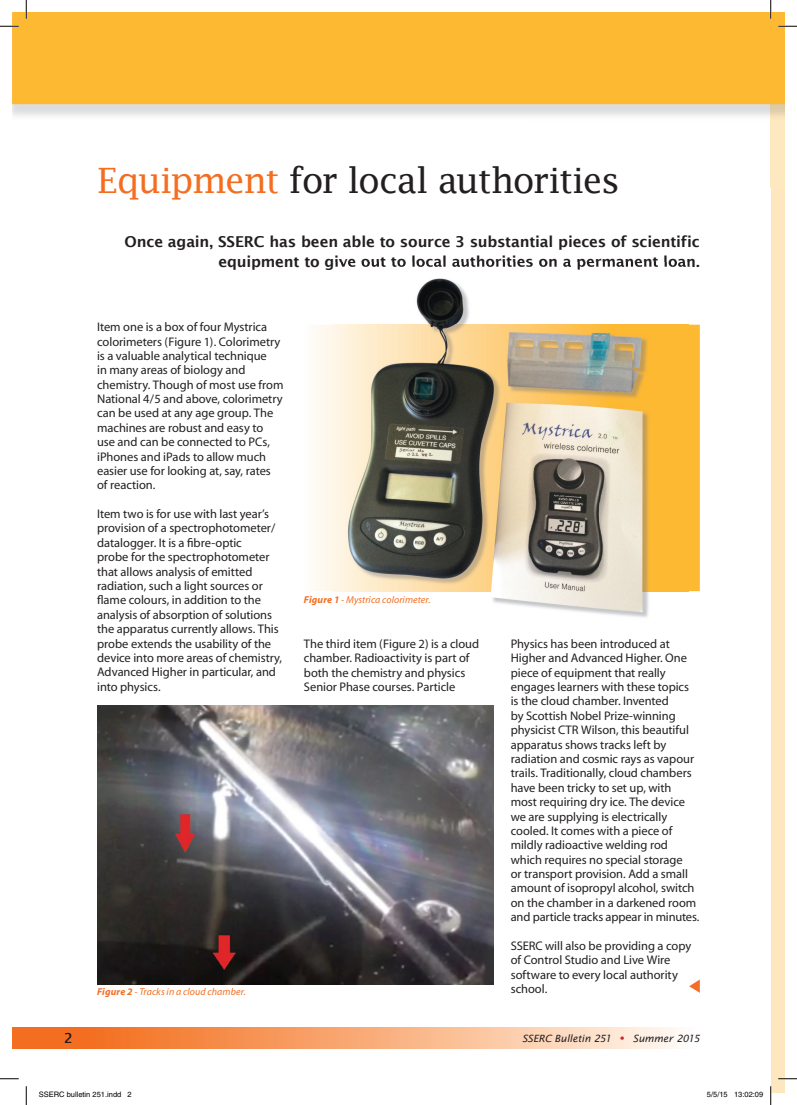
<style>
.page{position:relative;width:797px;height:1105px;background:#fff}
.page>*{position:absolute;margin:0;border:0;box-sizing:border-box;transform-origin:0 0}
.t1{font:35px "Lucida Fax";letter-spacing:-.04em;color:#231f20}
.t2{font:600 15px/20px "Lucida Sans";letter-spacing:-.01em;color:#231f20;text-align:right}
.t3{font:13.75px "Lucida Sans";color:#231f20}
.t4{font:12.5px/14.4px "Myriad";letter-spacing:-.005em;color:#231f20}
.t5{font:italic 10px "Myriad";letter-spacing:.01em;color:#f36e21}
.t6{font:italic 10px "Lucida Sans";letter-spacing:-.01em;color:#231f20}
.t7{font:7.5px "Helvetica";color:#000}
.s1{color:#f36e21}
.s2{font-weight:700}
.s3{font-style:normal;font-size:23.75px;color:#d1232a}
</style>
<div class="page">
<div style="left:770px;top:97px;width:15px;height:996px;background:#fee7bf"></div>
<svg style="left:12px;top:1027px;width:667px;height:21px;background:#f8a976"></svg>
<svg style="left:12px;top:12px;width:773px;height:105px;background:#f9be47"></svg>
<svg style="left:689px;top:980px;width:10px;height:13px"></svg>
<img style="left:97px;top:705px;width:396px;height:280px">
<svg style="left:317px;top:325px;width:382px;height:266px"></svg>
<img style="left:333px;top:278px;width:355px;height:340px">
<img style="left:333px;top:263px;width:355px;height:7px">
<svg style="left:0;top:25px;width:19px;height:2px"></svg>
<svg style="left:778px;top:25px;width:19px;height:2px"></svg>
<svg style="left:0;top:1078px;width:19px;height:1px"></svg>
<svg style="left:778px;top:1078px;width:19px;height:1px"></svg>
<svg style="left:25px;top:0;width:2px;height:19px"></svg>
<svg style="left:25px;top:1086px;width:2px;height:19px"></svg>
<svg style="left:770px;top:0;width:1px;height:19px"></svg>
<svg style="left:770px;top:1086px;width:1px;height:19px"></svg>
<h1 class="t1" style="left:97px;top:160px;width:524px"><span class="s1">Equipment</span> for local authorities</h1>
<p class="t2" style="left:125px;top:231px;width:577px">Once again, SSERC has been able to source 3 substantial pieces of scientific equipment to give out to local authorities on a permanent loan.</p>
<p class="t4" style="left:97px;top:320px;width:188px">Item one is a box of four Mystrica colorimeters (Figure 1). Colorimetry is a valuable analytical technique<br>in many areas of biology and chemistry. Though of most use from<br>National 4/5 and above, colorimetry can be used at any age group. The machines are robust and easy to use and can be connected to PCs, iPhones and iPads to allow much easier use for looking at, say, rates of reaction.</p>
<p class="t4" style="left:97px;top:507px;width:186px">Item two is for use with last year’s provision of a spectrophotometer/ datalogger. It is a fibre-optic<br>probe for the spectrophotometer that allows analysis of emitted radiation, such a light sources or flame colours, in addition to the analysis of absorption of solutions the apparatus currently allows. This probe extends the usability of the device into more areas of chemistry,<br>Advanced Higher in particular, and into physics.</p>
<p class="t5" style="left:97px;top:986px;width:150px"><span class="s2">Figure 2</span> - Tracks in a cloud chamber.</p>
<p class="t5" style="left:304px;top:595px;width:128px"><span class="s2">Figure 1</span> - Mystrica colorimeter.</p>
<p class="t4" style="left:304px;top:637px;width:177px">The third item (Figure 2) is a cloud chamber. Radioactivity is part of both the chemistry and physics<br>Senior Phase courses. Particle</p>
<p class="t4" style="left:511px;top:637px;width:190px">Physics has been introduced at Higher and Advanced Higher. One piece of equipment that really engages learners with these topics is the cloud chamber. Invented<br>by Scottish Nobel Prize-winning physicist CTR Wilson, this beautiful apparatus shows tracks left by radiation and cosmic rays as vapour trails. Traditionally, cloud chambers have been tricky to set up, with most requiring dry ice. The device we are supplying is electrically cooled. It comes with a piece of mildly radioactive welding rod which requires no special storage<br>or transport provision. Add a small amount of isopropyl alcohol, switch on the chamber in a darkened room and particle tracks appear in minutes.</p>
<p class="t4" style="left:511px;top:939px;width:182px">SSERC will also be providing a copy of Control Studio and Live Wire software to every local authority school.</p>
<p class="t3" style="left:64px;top:1030px;width:10px">2</p>
<p class="t6" style="left:522px;top:1033px;width:179px">SSERC Bulletin 251 <span class="s3">•</span> Summer 2015</p>
<p class="t7" style="left:39px;top:1090px;width:94px">SSERC bulletin 251.indd 2</p>
<p class="t7" style="left:707px;top:1090px;width:58px">5/5/15 13:02:09</p>
</div>
